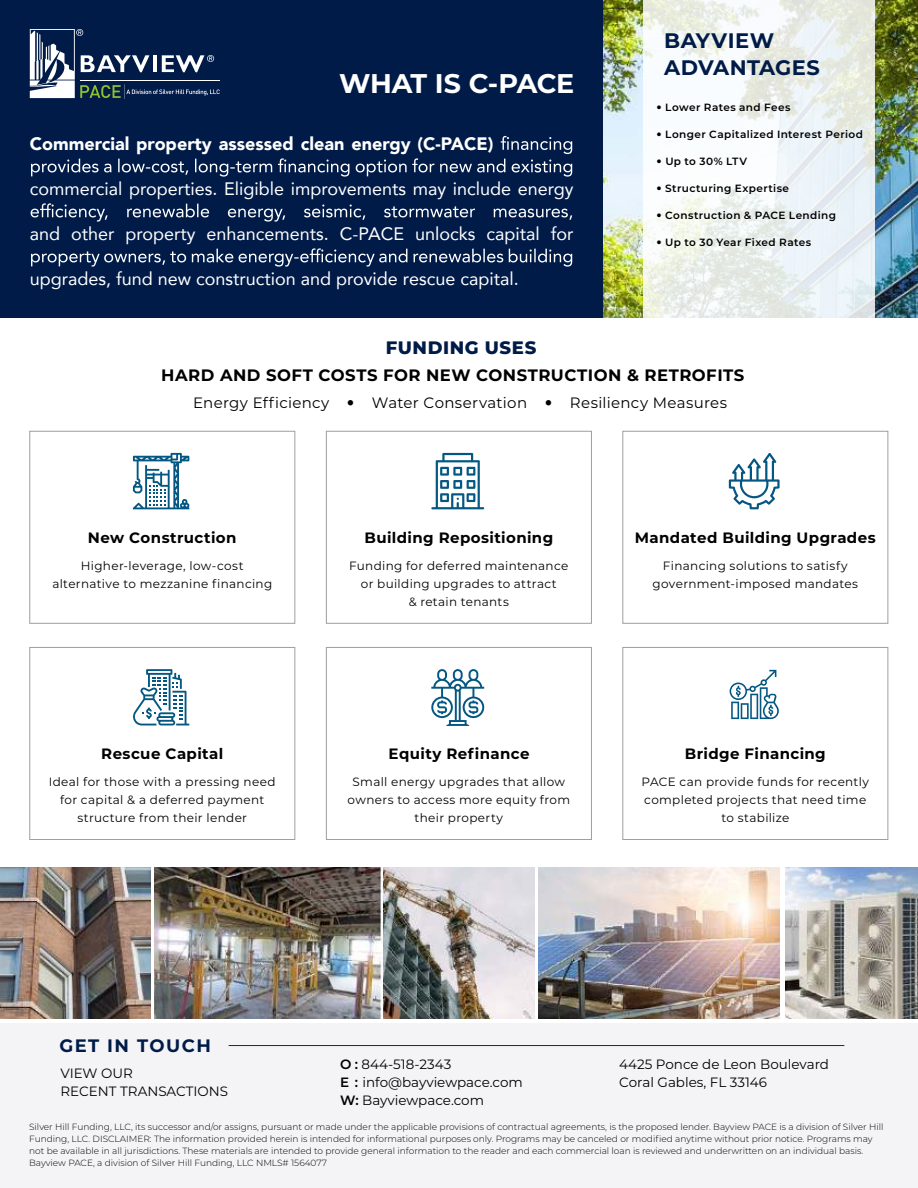
<style>
.page{position:relative;width:918px;height:1188px;background:#fff}
.page>*{position:absolute;margin:0;border:0;box-sizing:border-box;transform-origin:0 0}
.t1{font:700 27px "Montserrat";letter-spacing:-.015em;color:#fff}
.t2{font:700 21px/27px "Montserrat";letter-spacing:.02em;color:#001b48}
.t3{font:18px "Avenir";color:#fff}
.t4{font:900 18px "Avenir";color:#fff}
.t5{font:800 18px "Montserrat";letter-spacing:.03em;color:#001b48}
.t6{font:700 18px "Montserrat";letter-spacing:.08em;color:#001b48}
.t7{font:700 16.5px "Montserrat";letter-spacing:.03em;color:#000}
.t8{font:700 15px "Montserrat";letter-spacing:.025em;color:#000}
.t9{font:15px "Montserrat";letter-spacing:.02em;color:#000}
.t10{font:13.5px/17.7px "Montserrat";color:#000}
.t11{font:12px/18px "Montserrat";letter-spacing:.03em;color:#000;text-align:center}
.t12{font:600 10.5px "Montserrat";letter-spacing:.035em;color:#000}
.t13{font:300 9px/12px "Montserrat";color:#000}
.s1{font-family:"Avenir";font-weight:400}
.s2{font-family:"Avenir"}
.s3{font-weight:600}
</style>
<div class="page">
<div style="left:30px;top:431px;width:265px;height:193px;border:1px solid #9f9f9f"></div>
<div style="left:30px;top:647px;width:265px;height:193px;border:1px solid #9f9f9f"></div>
<div style="left:326px;top:431px;width:266px;height:193px;border:1px solid #9f9f9f"></div>
<div style="left:326px;top:647px;width:266px;height:193px;border:1px solid #9f9f9f"></div>
<div style="left:623px;top:431px;width:265px;height:193px;border:1px solid #9f9f9f"></div>
<div style="left:623px;top:647px;width:265px;height:193px;border:1px solid #9f9f9f"></div>
<svg style="left:133px;top:453px;width:56px;height:56px"></svg>
<svg style="left:133px;top:669px;width:56px;height:56px"></svg>
<svg style="left:431px;top:453px;width:53px;height:56px"></svg>
<svg style="left:431px;top:669px;width:53px;height:57px"></svg>
<svg style="left:729px;top:453px;width:51px;height:56px"></svg>
<svg style="left:730px;top:670px;width:49px;height:49px"></svg>
<div style="left:0;top:1023px;width:918px;height:165px;background:#f4f4f6"></div>
<div style="left:0;top:0;width:606px;height:318px;background:#001b48"></div>
<svg style="left:31px;top:136px;width:541px;height:41px"></svg>
<svg style="left:31px;top:203px;width:541px;height:19px"></svg>
<svg style="left:31px;top:248px;width:541px;height:19px"></svg>
<hr style="left:229px;top:1045px;width:615px;height:1px;background:#1f2639">
<svg style="left:30px;top:29px;width:190px;height:70px"></svg>
<img style="left:604px;top:0;width:314px;height:318px">
<img style="left:0;top:867px;width:150px;height:151px">
<img style="left:154px;top:867px;width:230px;height:151px">
<img style="left:785px;top:867px;width:133px;height:151px">
<img style="left:384px;top:867px;width:151px;height:151px">
<svg style="left:643px;top:0;width:231px;height:318px"></svg>
<img style="left:539px;top:867px;width:241px;height:151px">
<h1 class="t1" style="left:339px;top:72px;width:237px">WHAT IS C-PACE</h1>
<h3 class="t4" style="left:30px;top:136px;width:465px">Commercial property assessed clean energy (C-PACE)</h3>
<h3 class="t3" style="left:30px;top:181px;width:545px">commercial properties. Eligible improvements may include energy</h3>
<h3 class="t3" style="left:30px;top:226px;width:545px">and other property enhancements. C-PACE unlocks capital for</h3>
<h3 class="t3" style="left:30px;top:271px;width:490px">upgrades, fund new construction and provide rescue capital.</h3>
<h3 class="t5" style="left:386px;top:337px;width:152px">FUNDING USES</h3>
<h2 class="t2" style="left:664px;top:28px;width:157px">BAYVIEW<br>ADVANTAGES</h2>
<p class="t12" style="left:657px;top:103px;width:136px"><span class="s1">ï</span> Lower Rates and Fees</p>
<p class="t12" style="left:657px;top:130px;width:208px"><span class="s1">ï</span> Longer Capitalized Interest Period</p>
<p class="t12" style="left:657px;top:157px;width:92px"><span class="s1">ï</span> Up to 30% LTV</p>
<p class="t12" style="left:657px;top:184px;width:134px"><span class="s1">ï</span> Structuring Expertise</p>
<p class="t12" style="left:657px;top:211px;width:181px"><span class="s1">ï</span> Construction &amp; PACE Lending</p>
<p class="t12" style="left:657px;top:238px;width:156px"><span class="s1">ï</span> Up to 30 Year Fixed Rates</p>
<h3 class="t7" style="left:161px;top:368px;width:585px">HARD AND SOFT COSTS FOR NEW CONSTRUCTION &amp; RETROFITS</h3>
<h3 class="t9" style="left:193px;top:397px;width:536px">Energy Efficiency <span class="s2">ï</span> Water Conservation <span class="s2">ï</span> Resiliency Measures</h3>
<h3 class="t8" style="left:88px;top:531px;width:150px">New Construction</h3>
<h3 class="t8" style="left:364px;top:531px;width:190px">Building Repositioning</h3>
<h3 class="t8" style="left:635px;top:531px;width:242px">Mandated Building Upgrades</h3>
<h3 class="t11" style="left:52px;top:557px;width:221px">Higher-leverage, low-cost alternative to mezzanine financing</h3>
<h3 class="t11" style="left:349px;top:557px;width:221px">Funding for deferred maintenance or building upgrades to attract<br>&amp; retain tenants</h3>
<h3 class="t11" style="left:653px;top:557px;width:207px">Financing solutions to satisfy government-imposed mandates</h3>
<h3 class="t8" style="left:101px;top:747px;width:124px">Rescue Capital</h3>
<h3 class="t8" style="left:389px;top:747px;width:142px">Equity Refinance</h3>
<h3 class="t8" style="left:685px;top:747px;width:143px">Bridge Financing</h3>
<h3 class="t11" style="left:49px;top:773px;width:228px">Ideal for those with a pressing need for capital &amp; a deferred payment structure from their lender</h3>
<h3 class="t11" style="left:348px;top:773px;width:224px">Small energy upgrades that allow owners to access more equity from their property</h3>
<h3 class="t11" style="left:642px;top:773px;width:229px">PACE can provide funds for recently completed projects that need time to stabilize</h3>
<h3 class="t6" style="left:59px;top:1038px;width:153px">GET IN TOUCH</h3>
<h3 class="t10" style="left:60px;top:1065px;width:169px">VIEW OUR<br>RECENT TRANSACTIONS</h3>
<h3 class="t10" style="left:340px;top:1057px;width:184px"><span class="s3">O :</span> 844-518-2343<br><span class="s3">E :</span> info@bayviewpace.com<br><span class="s3">W:</span> Bayviewpace.com</h3>
<h3 class="t10" style="left:619px;top:1056px;width:211px">4425 Ponce de Leon Boulevard<br>Coral Gables, FL 33146</h3>
<p class="t13" style="left:29px;top:1121px;width:856px">Silver Hill Funding, LLC, its successor and/or assigns, pursuant or made under the applicable provisions of contractual agreements, is the proposed lender. Bayview PACE is a division of Silver Hill Funding, LLC. DISCLAIMER: The information provided herein is intended for informational purposes only. Programs may be canceled or modified anytime without prior notice. Programs may not be available in all jurisdictions. These materials are intended to provide general information to the reader and each commercial loan is reviewed and underwritten on an individual basis.<br>Bayview PACE, a division of Silver Hill Funding, LLC NMLS# 1564077</p>
</div>
